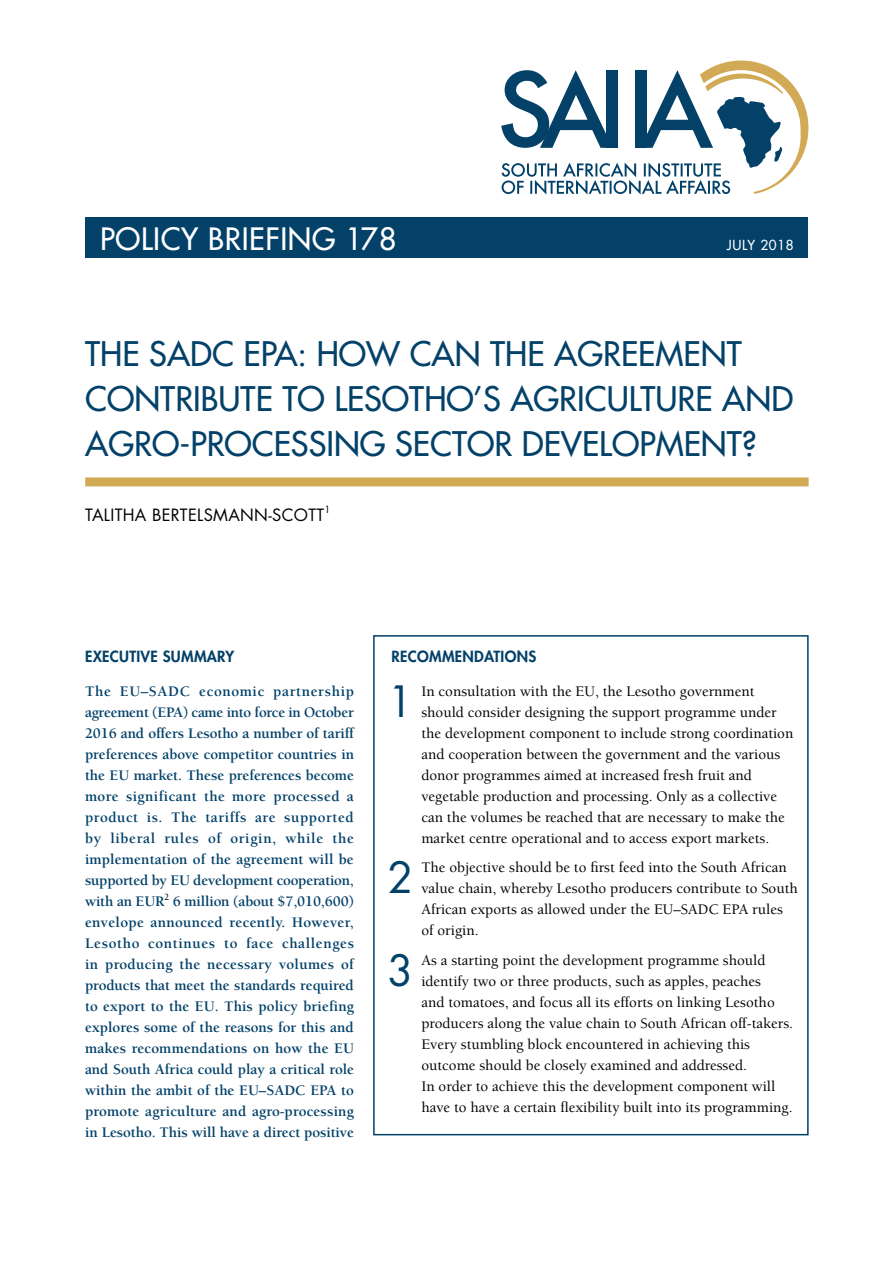
<style>
.page{position:relative;width:893px;height:1263px;background:#fff}
.page>*{position:absolute;margin:0;border:0;box-sizing:border-box;transform-origin:0 0}
.t1{font:42px "Futura Std";color:#034169}
.t2{font:500 33px/45px "Futura Std";color:#034169}
.t3{font:500 30px "Futura Std";letter-spacing:.02em;color:#fff}
.t4{font:16.5px "Futura Std";letter-spacing:.02em;color:#000}
.t5{font:500 15px/21px "Berkeley Std";color:#000}
.t6{font:700 15px/21px "Berkeley Std";letter-spacing:-.01em;color:#034169;text-align:justify}
.t7{font:800 15px "Futura Std";letter-spacing:.02em;color:#034169}
.t8{font:500 13.5px "Futura Std";letter-spacing:.05em;color:#fff}
.t9{font:9.6px "Futura Std";color:#000}
</style>
<div class="page">
<div style="left:85px;top:217px;width:723px;height:41px;background:#034169"></div>
<svg style="left:501px;top:61px;width:307px;height:134px"></svg>
<div style="left:373px;top:635px;width:436px;height:500px;border:2px solid #034169"></div>
<div style="left:85px;top:477px;width:724px;height:9px;background:#d2aa56"></div>
<h3 class="t3" style="left:100px;top:220px;width:298px">POLICY BRIEFING 178</h3>
<p class="t8" style="left:727px;top:237px;width:68px">JULY 2018</p>
<h2 class="t2" style="left:85px;top:332px;width:710px">THE SADC EPA: HOW CAN THE AGREEMENT<br>CONTRIBUTE TO LESOTHO’S AGRICULTURE AND<br>AGRO-PROCESSING SECTOR DEVELOPMENT?</h2>
<p class="t4" style="left:85px;top:505px;width:241px">TALITHA BERTELSMANN-SCOTT</p>
<p class="t9" style="left:325px;top:503px;width:7px">1</p>
<p class="t7" style="left:85px;top:647px;width:151px">EXECUTIVE SUMMARY</p>
<p class="t6" style="left:85px;top:680px;width:271px">The EU–SADC economic partnership agreement (EPA) came into force in October 2016 and offers Lesotho a number of tariff preferences above competitor countries in the EU market. These preferences become more significant the more processed a product is. The tariffs are supported by liberal rules of origin, while the implementation of the agreement will be supported by EU development cooperation, with an EUR<sup>2</sup> 6 million (about $7,010,600) envelope announced recently. However, Lesotho continues to face challenges in producing the necessary volumes of products that meet the standards required to export to the EU. This policy briefing explores some of the reasons for this and makes recommendations on how the EU and South Africa could play a critical role within the ambit of the EU–SADC EPA to promote agriculture and agro-processing in Lesotho. This will have a direct positive</p>
<p class="t7" style="left:392px;top:647px;width:146px">RECOMMENDATIONS</p>
<h1 class="t1" style="left:387px;top:674px;width:27px">1</h1>
<p class="t5" style="left:421px;top:681px;width:373px">In consultation with the EU, the Lesotho government should consider designing the support programme under the development component to include strong coordination and cooperation between the government and the various donor programmes aimed at increased fresh fruit and vegetable production and processing. Only as a collective can the volumes be reached that are necessary to make the market centre operational and to access export markets.</p>
<h1 class="t1" style="left:387px;top:851px;width:27px">2</h1>
<p class="t5" style="left:421px;top:857px;width:378px">The objective should be to first feed into the South African value chain, whereby Lesotho producers contribute to South African exports as allowed under the EU–SADC EPA rules of origin.</p>
<h1 class="t1" style="left:387px;top:943px;width:27px">3</h1>
<p class="t5" style="left:421px;top:950px;width:373px">As a starting point the development programme should identify two or three products, such as apples, peaches<br>and tomatoes, and focus all its efforts on linking Lesotho producers along the value chain to South African off-takers.<br>Every stumbling block encountered in achieving this outcome should be closely examined and addressed.<br>In order to achieve this the development component will have to have a certain flexibility built into its programming.</p>
</div>
